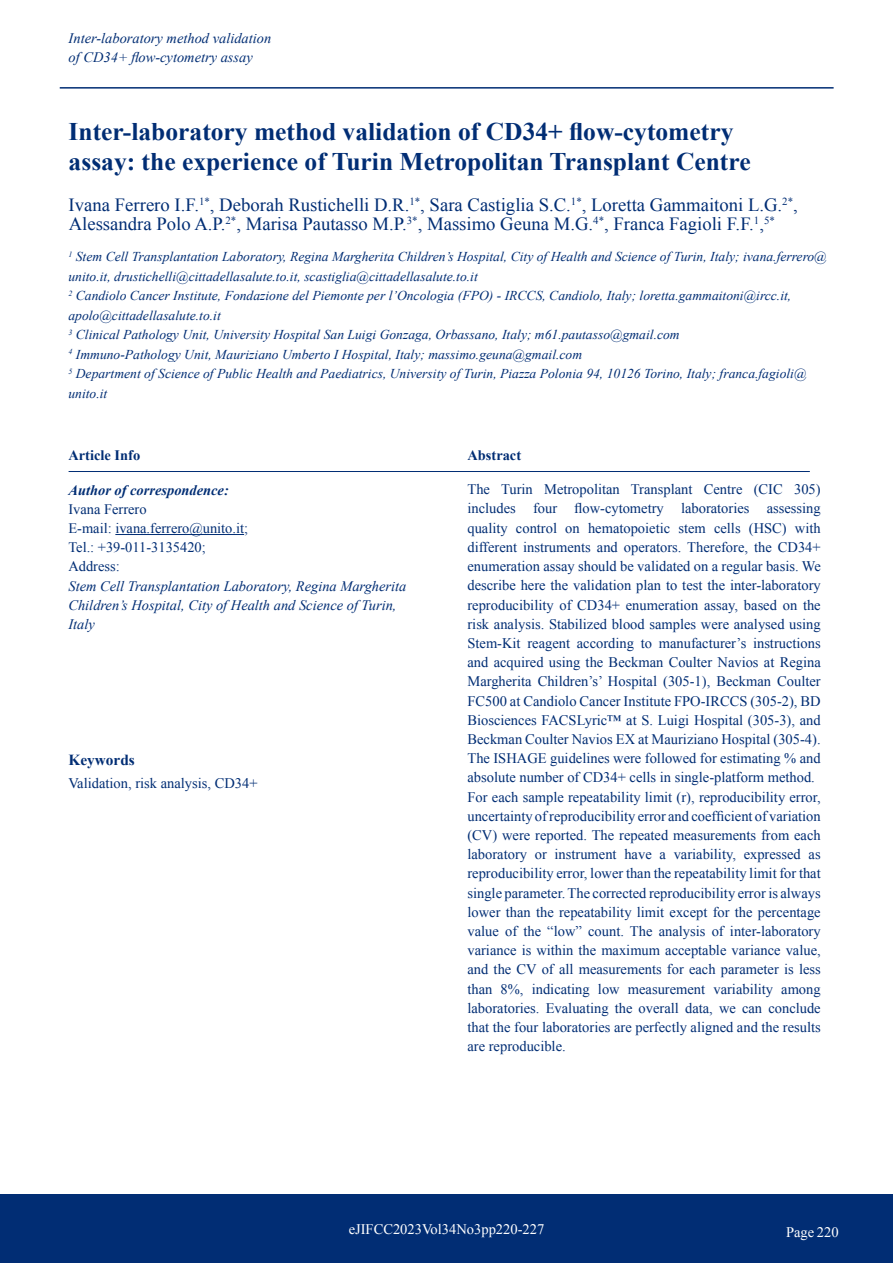
<style>
.page{position:relative;width:893px;height:1263px;background:#fff}
.page>*{position:absolute;margin:0;border:0;box-sizing:border-box;transform-origin:0 0}
.t1{font:700 25.35px/30px "Times New Roman";color:#012d74}
.t2{font:18.6px/19.5px "Times New Roman";color:#012d74}
.t3{font:700 15.3px "Times New Roman";color:#012d74}
.t4{font:14.55px/19.2px "Times New Roman";color:#012d74}
.t5{font:14.55px "Times New Roman";color:#fff}
.t6{font:italic 14.4px/19.2px "Times New Roman";color:#012d74}
.t7{font:14.4px/19.2px "Times New Roman";color:#012d74}
.t8{font:italic 700 14.4px "Times New Roman";color:#012d74}
.t9{font:700 14.4px "Times New Roman";color:#012d74}
.t10{font:italic 13.5px/19.5px "Times New Roman";color:#012d74}
</style>
<div class="page">
<div style="left:0;top:1195px;width:893px;height:68px;background:#012d74"></div>
<hr style="left:60px;top:87px;width:774px;height:2px;background:#012d74">
<hr style="left:69px;top:471px;width:741px;height:1px;background:#012d74">
<hr style="left:115px;top:534px;width:129px;height:1px;background:#012d74">
<p class="t6" style="left:69px;top:28px;width:204px">Inter-laboratory method validation of CD34+ flow-cytometry assay</p>
<h1 class="t1" style="left:69px;top:116px;width:683px">Inter-laboratory method validation of CD34+ flow-cytometry assay: the experience of Turin Metropolitan Transplant Centre</h1>
<p class="t2" style="left:69px;top:195px;width:731px">Ivana Ferrero I.F.<sup>1*</sup>, Deborah Rustichelli D.R.<sup>1*</sup>, Sara Castiglia S.C.<sup>1*</sup>, Loretta Gammaitoni L.G.<sup>2*</sup>,<br>Alessandra Polo A.P.<sup>2*</sup>, Marisa Pautasso M.P.<sup>3*</sup>, Massimo Geuna M.G.<sup>4*</sup>, Franca Fagioli F.F.<sup>1</sup>,<sup>5*</sup></p>
<p class="t10" style="left:68px;top:247px;width:760px"><sup>1</sup> Stem Cell Transplantation Laboratory, Regina Margherita Children’s Hospital, City of Health and Science of Turin, Italy; ivana.ferrero@ unito.it, drustichelli@cittadellasalute.to.it, scastiglia@cittadellasalute.to.it<br><sup>2</sup> Candiolo Cancer Institute, Fondazione del Piemonte per l’Oncologia (FPO) - IRCCS, Candiolo, Italy; loretta.gammaitoni@ircc.it, apolo@cittadellasalute.to.it<br><sup>3</sup> Clinical Pathology Unit, University Hospital San Luigi Gonzaga, Orbassano, Italy; m61.pautasso@gmail.com<br><sup>4</sup> Immuno-Pathology Unit, Mauriziano Umberto I Hospital, Italy; massimo.geuna@gmail.com<br><sup>5</sup> Department of Science of Public Health and Paediatrics, University of Turin, Piazza Polonia 94, 10126 Torino, Italy; franca.fagioli@ unito.it</p>
<p class="t9" style="left:68px;top:445px;width:73px">Article Info</p>
<p class="t8" style="left:68px;top:480px;width:162px">Author of correspondence:</p>
<p class="t7" style="left:68px;top:499px;width:181px">Ivana Ferrero<br>E-mail: ivana.ferrero@unito.it;<br>Tel.: +39-011-3135420;<br>Address:</p>
<p class="t6" style="left:68px;top:576px;width:339px">Stem Cell Transplantation Laboratory, Regina Margherita<br>Children’s Hospital, City of Health and Science of Turin,<br>Italy</p>
<p class="t3" style="left:68px;top:749px;width:68px">Keywords</p>
<p class="t4" style="left:68px;top:773px;width:191px">Validation, risk analysis, CD34+</p>
<p class="t9" style="left:467px;top:445px;width:55px">Abstract</p>
<p class="t4" style="left:467px;top:480px;width:355px">The Turin Metropolitan Transplant Centre (CIC 305) includes four flow-cytometry laboratories assessing quality control on hematopoietic stem cells (HSC) with different instruments and operators. Therefore, the CD34+ enumeration assay should be validated on a regular basis. We describe here the validation plan to test the inter-laboratory reproducibility of CD34+ enumeration assay, based on the risk analysis. Stabilized blood samples were analysed using Stem-Kit reagent according to manufacturer’s instructions and acquired using the Beckman Coulter Navios at Regina Margherita Children’s’ Hospital (305-1), Beckman Coulter FC500 at Candiolo Cancer Institute FPO-IRCCS (305-2), BD Biosciences FACSLyric™ at S. Luigi Hospital (305-3), and Beckman Coulter Navios EX at Mauriziano Hospital (305-4).<br>The ISHAGE guidelines were followed for estimating % and absolute number of CD34+ cells in single-platform method.<br>For each sample repeatability limit (r), reproducibility error, uncertainty of reproducibility error and coefficient of variation (CV) were reported. The repeated measurements from each laboratory or instrument have a variability, expressed as reproducibility error, lower than the repeatability limit for that single parameter. The corrected reproducibility error is always lower than the repeatability limit except for the percentage value of the “low” count. The analysis of inter-laboratory variance is within the maximum acceptable variance value, and the CV of all measurements for each parameter is less than 8%, indicating low measurement variability among laboratories. Evaluating the overall data, we can conclude that the four laboratories are perfectly aligned and the results are reproducible.</p>
<p class="t5" style="left:349px;top:1219px;width:197px">eJIFCC2023Vol34No3pp220-227</p>
<p class="t5" style="left:786px;top:1223px;width:54px">Page 220</p>
</div>
